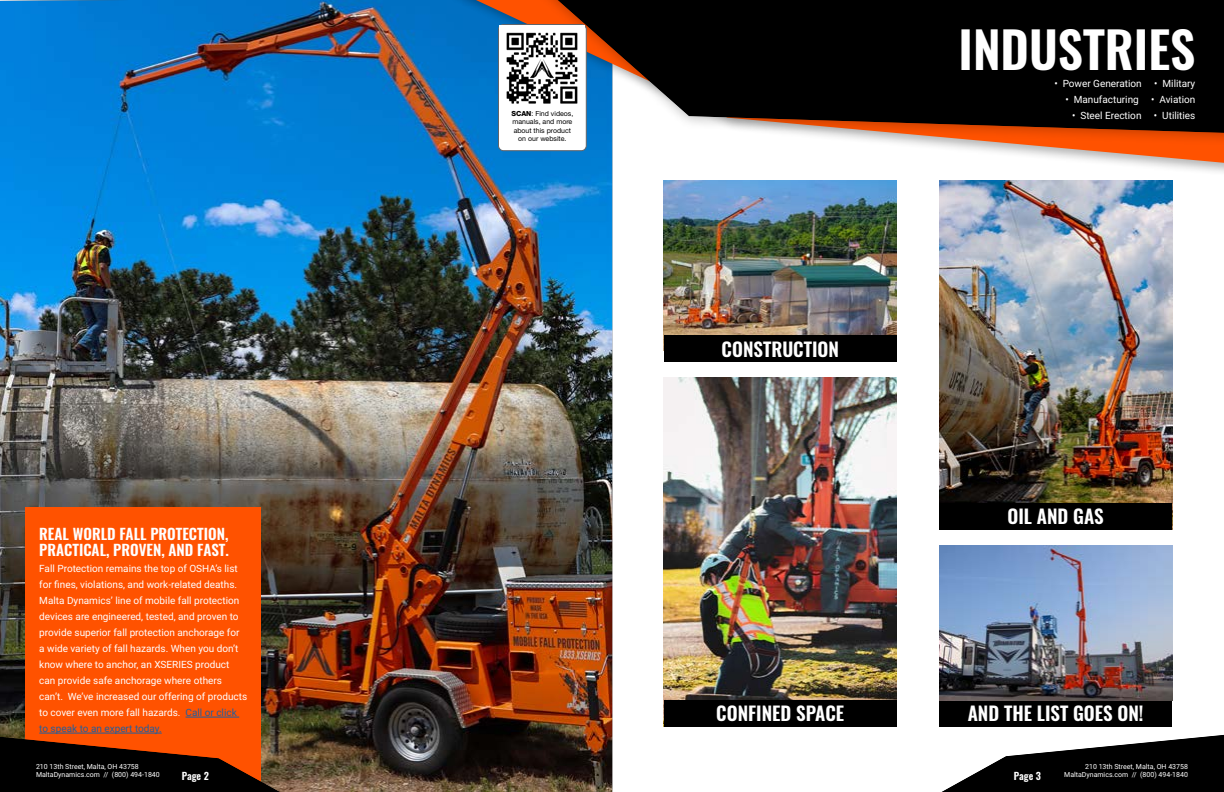
<style>
.page{position:relative;width:1224px;height:792px;background:#fff}
.page>*{position:absolute;margin:0;border:0;box-sizing:border-box;transform-origin:0 0}
.t1{font:600 50px "Oswald";color:#fff}
.t2{font:600 19px "Oswald";color:#fff}
.t3{font:600 15px/16px "Oswald";color:#fff}
.t4{font:10px/16px "Roboto";color:#fff}
.t5{font:900 10px "Helvetica Neue LT Std";color:#fff}
.t6{font:600 10px "Oswald";color:#fff}
.t7{font:7px/8.4px "Roboto";color:#fff}
.t8{font:italic 500 7px/8.4px "Helvetica Neue LT Std";color:#fff}
.t9{font:7px/8.4px "Helvetica Neue LT Std";color:#000;text-align:center}
.s1{font-weight:800}
.s2{color:#215e9e}
</style>
<div class="page">
<img style="left:0;top:0;width:612px;height:792px">
<div style="left:26px;top:508px;width:235px;height:284px;background:#ff5200"></div>
<hr style="left:186px;top:717px;width:53px;height:1px;background:#215e9e">
<div style="left:0;top:726px;width:343px;height:66px;background:#000;opacity:.5"></div>
<div style="left:882px;top:724px;width:342px;height:68px;background:#000;opacity:.5"></div>
<div style="left:347px;top:0;width:877px;height:179px;background:#000;opacity:.3"></div>
<svg style="left:476px;top:0;width:43px;height:163px;background:#1a70b2"></svg>
<svg style="left:519px;top:0;width:705px;height:263px;fill:#000"></svg>
<div style="left:498px;top:24px;width:88px;height:127px;background:#fff;border-radius:5px"></div>
<div style="left:498px;top:24px;width:89px;height:127px;border:1px solid #61646a;border-radius:5px"></div>
<img style="left:500px;top:25px;width:85px;height:79px">
<div style="left:939px;top:545px;width:233px;height:181px;background:#000"></div>
<img style="left:939px;top:545px;width:233px;height:155px">
<img style="left:939px;top:180px;width:233px;height:323px">
<img style="left:664px;top:377px;width:233px;height:323px">
<img style="left:664px;top:180px;width:233px;height:155px">
<div style="left:664px;top:335px;width:233px;height:27px;background:#000"></div>
<div style="left:939px;top:503px;width:233px;height:26px;background:#000"></div>
<div style="left:664px;top:700px;width:233px;height:26px;background:#000"></div>
<p class="t9" style="left:511px;top:109px;width:63px"><span class="s1">SCAN</span>: Find videos, manuals, and more about this product on our website.</p>
<h2 class="t2" style="left:722px;top:336px;width:119px">CONSTRUCTION</h2>
<h1 class="t1" style="left:959px;top:15px;width:238px">INDUSTRIES</h1>
<p class="t4" style="left:1054px;top:75px;width:143px">• Power Generation • Military</p>
<p class="t4" style="left:1065px;top:91px;width:131px">• Manufacturing • Aviation</p>
<p class="t4" style="left:1072px;top:107px;width:125px">• Steel Erection • Utilities</p>
<h2 class="t2" style="left:1008px;top:503px;width:98px">OIL AND GAS</h2>
<h3 class="t3" style="left:39px;top:527px;width:191px">REAL WORLD FALL PROTECTION,<br>PRACTICAL, PROVEN, AND FAST.</h3>
<p class="t4" style="left:39px;top:560px;width:209px">Fall Protection remains the top of OSHA’s list for fines, violations, and work-related deaths.<br>Malta Dynamics’ line of mobile fall protection devices are engineered, tested, and proven to provide superior fall protection anchorage for a wide variety of fall hazards. When you don’t know where to anchor, an XSERIES product can provide safe anchorage where others can’t. We’ve increased our offering of products to cover even more fall hazards. <span class="s2">Call or click to speak to an expert today.</span></p>
<p class="t6" style="left:182px;top:769px;width:29px">Page 2</p>
<p class="t6" style="left:1014px;top:769px;width:29px">Page 3</p>
<h2 class="t2" style="left:716px;top:700px;width:129px">CONFINED SPACE</h2>
<h2 class="t2" style="left:968px;top:700px;width:177px">AND THE LIST GOES ON!</h2>
<p class="t8" style="left:63px;top:762px;width:101px;text-indent:10px">reet, Malta, OH 43758 namics.com / (800) 494-1840</p>
<p class="t8" style="left:1062px;top:762px;width:94px;text-indent:20px">210 13th Street, Malta,<br>MaltaDynamics.co</p>
<p class="t7" style="left:36px;top:762px;width:125px">210 13th Street, Malta, OH 43758<br>MaltaDynamics.com // (800) 494-1840</p>
<p class="t7" style="left:1064px;top:762px;width:125px;text-align:right">210 13th Street, Malta, OH 43758<br>MaltaDynamics.com // (800) 494-1840</p>
<p class="t5" style="left:182px;top:767px;width:37px">Page 2</p>
<p class="t5" style="left:1005px;top:767px;width:37px">Page 3</p>
</div>
